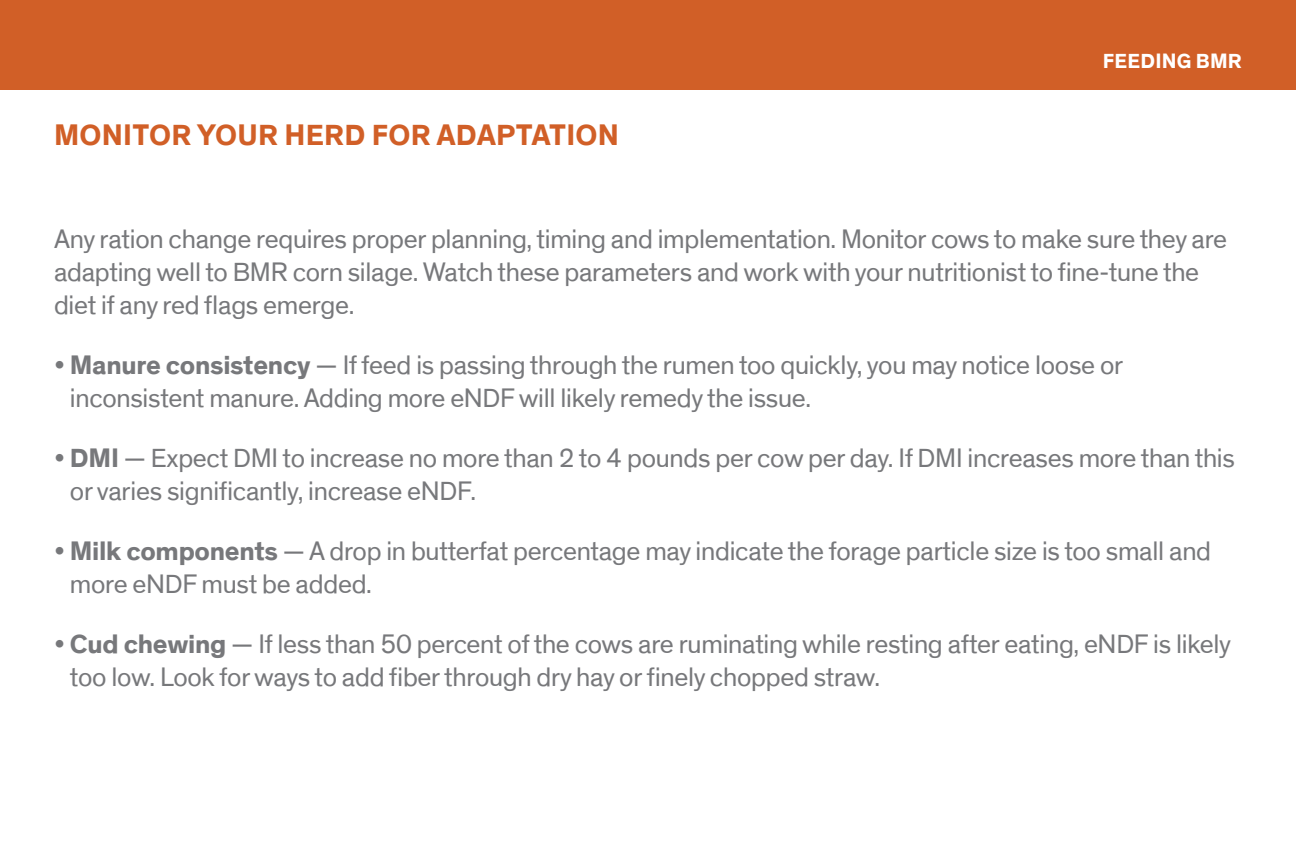
<style>
.page{position:relative;width:1296px;height:864px;background:#fff}
.page>*{position:absolute;margin:0;border:0;box-sizing:border-box;transform-origin:0 0}
.t1{font:700 30px "Dow Corporate";letter-spacing:.01em;color:#d15f27}
.t2{font:27px/33px "Dow Corporate";letter-spacing:-.01em;color:#77787b}
.t3{font:700 21px "Dow Corporate";letter-spacing:.01em;color:#fff}
.s1{font-weight:700}
</style>
<div class="page">
<div style="left:0;top:0;width:1296px;height:90px;background:#d15f27"></div>
<p class="t1" style="left:54px;top:116px;width:566px">MONITOR YOUR HERD FOR ADAPTATION</p>
<p class="t3" style="left:1103px;top:48px;width:141px">FEEDING BMR</p>
<p class="t2" style="left:54px;top:223px;width:1175px">Any ration change requires proper planning, timing and implementation. Monitor cows to make sure they are adapting well to BMR corn silage. Watch these parameters and work with your nutritionist to fine-tune the diet if any red flags emerge.</p>
<p class="t2" style="left:70px;top:349px;width:1055px;text-indent:-16px">• <span class="s1">Manure consistency</span> — If feed is passing through the rumen too quickly, you may notice loose or inconsistent manure. Adding more eNDF will likely remedy the issue.</p>
<p class="t2" style="left:70px;top:442px;width:1167px;text-indent:-16px">• <span class="s1">DMI</span> — Expect DMI to increase no more than 2 to 4 pounds per cow per day. If DMI increases more than this or varies significantly, increase eNDF.</p>
<p class="t2" style="left:70px;top:535px;width:1143px;text-indent:-16px">• <span class="s1">Milk components</span> — A drop in butterfat percentage may indicate the forage particle size is too small and more eNDF must be added.</p>
<p class="t2" style="left:70px;top:628px;width:1163px;text-indent:-16px">• <span class="s1">Cud chewing</span> — If less than 50 percent of the cows are ruminating while resting after eating, eNDF is likely too low. Look for ways to add fiber through dry hay or finely chopped straw.</p>
</div>
